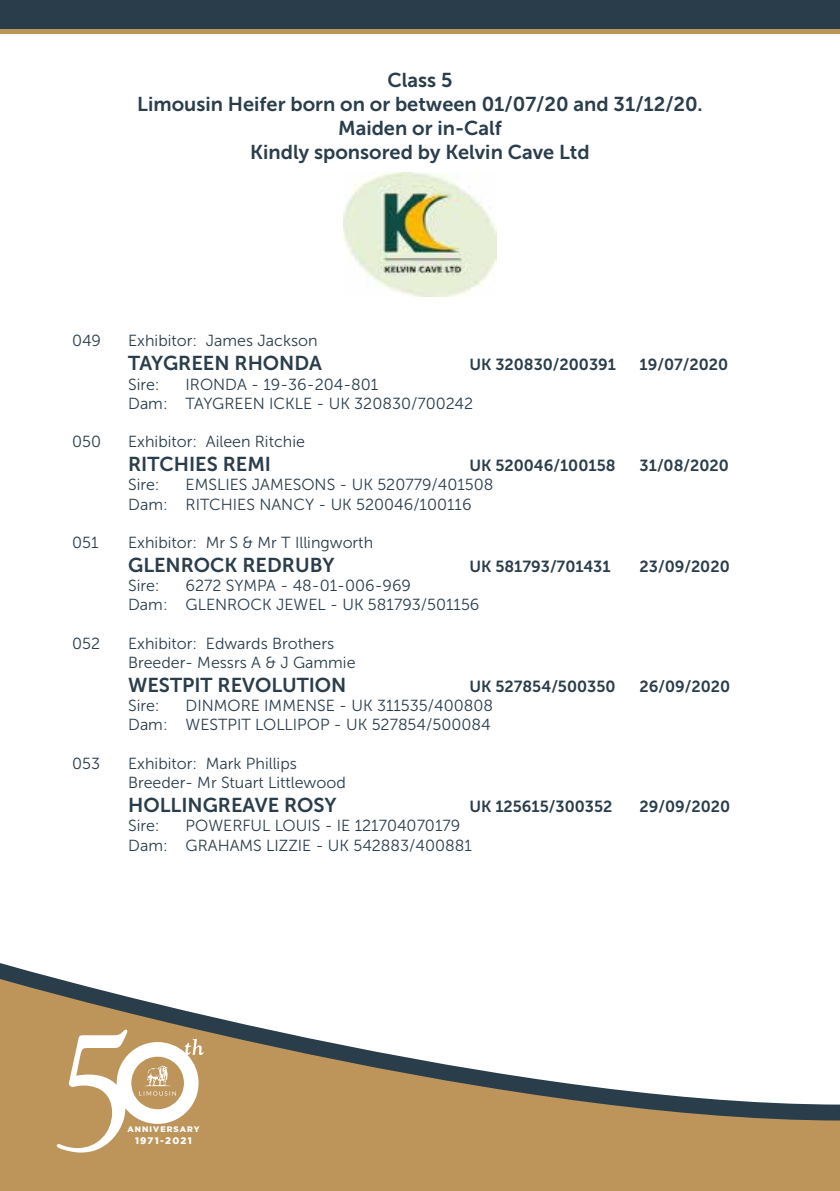
<style>
.page{position:relative;width:840px;height:1191px;background:#fff}
.page>*{position:absolute;margin:0;border:0;box-sizing:border-box;transform-origin:0 0}
.t1{font:20px/24px "Museo Sans 700";color:#2a3d4b;text-align:center}
.t2{font:16px/19.2px "Museo Sans 300";color:#2a3d4b}
.t3{font:16px "Museo Sans 700";color:#2a3d4b}
.t4{font:900 9.6px "Gotham";letter-spacing:.13em;color:#fff}
.t5{font:900 8px "Gotham";letter-spacing:.13em;color:#fff}
</style>
<div class="page">
<svg style="left:0;top:28px;width:839px;height:6px;fill:#bd9459"></svg>
<svg style="left:0;top:974px;width:839px;height:217px;fill:#bd9459"></svg>
<svg style="left:57px;top:1029px;width:146px;height:123px"></svg>
<div style="left:0;top:0;width:839px;height:28px;background:#2a3d4b"></div>
<img style="left:344px;top:173px;width:152px;height:124px">
<p class="t1" style="left:137px;top:68px;width:566px">Class 5<br>Limousin Heifer born on or between 01/07/20 and 31/12/20.<br>Maiden or in-Calf<br>Kindly sponsored by Kelvin Cave Ltd</p>
<p class="t2" style="left:72px;top:331px;width:31px">049</p>
<p class="t2" style="left:128px;top:331px;width:191px">Exhibitor: James Jackson</p>
<p class="t1" style="left:128px;top:351px;width:195px">TAYGREEN RHONDA</p>
<p class="t3" style="left:469px;top:356px;width:148px">UK 320830/200391</p>
<p class="t3" style="left:639px;top:356px;width:90px">19/07/2020</p>
<p class="t2" style="left:128px;top:374px;width:33px">Sire:</p>
<p class="t2" style="left:128px;top:374px;width:346px;text-indent:57px">IRONDA - 19-36-204-801<br>Dam: TAYGREEN ICKLE - UK 320830/700242</p>
<p class="t2" style="left:72px;top:432px;width:30px">050</p>
<p class="t2" style="left:128px;top:432px;width:178px">Exhibitor: Aileen Ritchie</p>
<p class="t1" style="left:128px;top:452px;width:144px">RITCHIES REMI</p>
<p class="t3" style="left:469px;top:457px;width:148px">UK 520046/100158</p>
<p class="t3" style="left:639px;top:457px;width:91px">31/08/2020</p>
<p class="t2" style="left:128px;top:475px;width:33px">Sire:</p>
<p class="t2" style="left:128px;top:475px;width:366px;text-indent:57px">EMSLIES JAMESONS - UK 520779/401508<br>Dam: RITCHIES NANCY - UK 520046/100116</p>
<p class="t2" style="left:72px;top:533px;width:28px">051</p>
<p class="t2" style="left:128px;top:533px;width:246px">Exhibitor: Mr S &amp; Mr T Illingworth</p>
<p class="t1" style="left:128px;top:553px;width:208px">GLENROCK REDRUBY</p>
<p class="t3" style="left:469px;top:557px;width:143px">UK 581793/701431</p>
<p class="t3" style="left:639px;top:557px;width:91px">23/09/2020</p>
<p class="t2" style="left:128px;top:576px;width:33px">Sire:</p>
<p class="t2" style="left:128px;top:576px;width:352px;text-indent:57px">6272 SYMPA - 48-01-006-969<br>Dam: GLENROCK JEWEL - UK 581793/501156</p>
<p class="t2" style="left:72px;top:634px;width:29px">052</p>
<p class="t2" style="left:128px;top:634px;width:229px">Exhibitor: Edwards Brothers<br>Breeder- Messrs A &amp; J Gammie</p>
<p class="t1" style="left:128px;top:673px;width:220px">WESTPIT REVOLUTION</p>
<p class="t3" style="left:469px;top:677px;width:148px">UK 527854/500350</p>
<p class="t3" style="left:639px;top:677px;width:92px">26/09/2020</p>
<p class="t2" style="left:128px;top:696px;width:33px">Sire:</p>
<p class="t2" style="left:128px;top:696px;width:366px;text-align:right">DINMORE IMMENSE - UK 311535/400808<br>Dam: WESTPIT LOLLIPOP - UK 527854/500084</p>
<p class="t2" style="left:72px;top:754px;width:29px">053</p>
<p class="t2" style="left:128px;top:754px;width:219px">Exhibitor: Mark Phillips<br>Breeder- Mr Stuart Littlewood</p>
<p class="t1" style="left:128px;top:793px;width:210px">HOLLINGREAVE ROSY</p>
<p class="t3" style="left:469px;top:797px;width:144px">UK 125615/300352</p>
<p class="t3" style="left:639px;top:797px;width:92px">29/09/2020</p>
<p class="t2" style="left:128px;top:816px;width:33px">Sire:</p>
<p class="t2" style="left:128px;top:816px;width:345px;text-indent:57px">POWERFUL LOUIS - IE 121704070179<br>Dam: GRAHAMS LIZZIE - UK 542883/400881</p>
<p class="t5" style="left:127px;top:1123px;width:74px">ANNIVERSARY</p>
<p class="t4" style="left:135px;top:1133px;width:58px">1971-2021</p>
</div>
